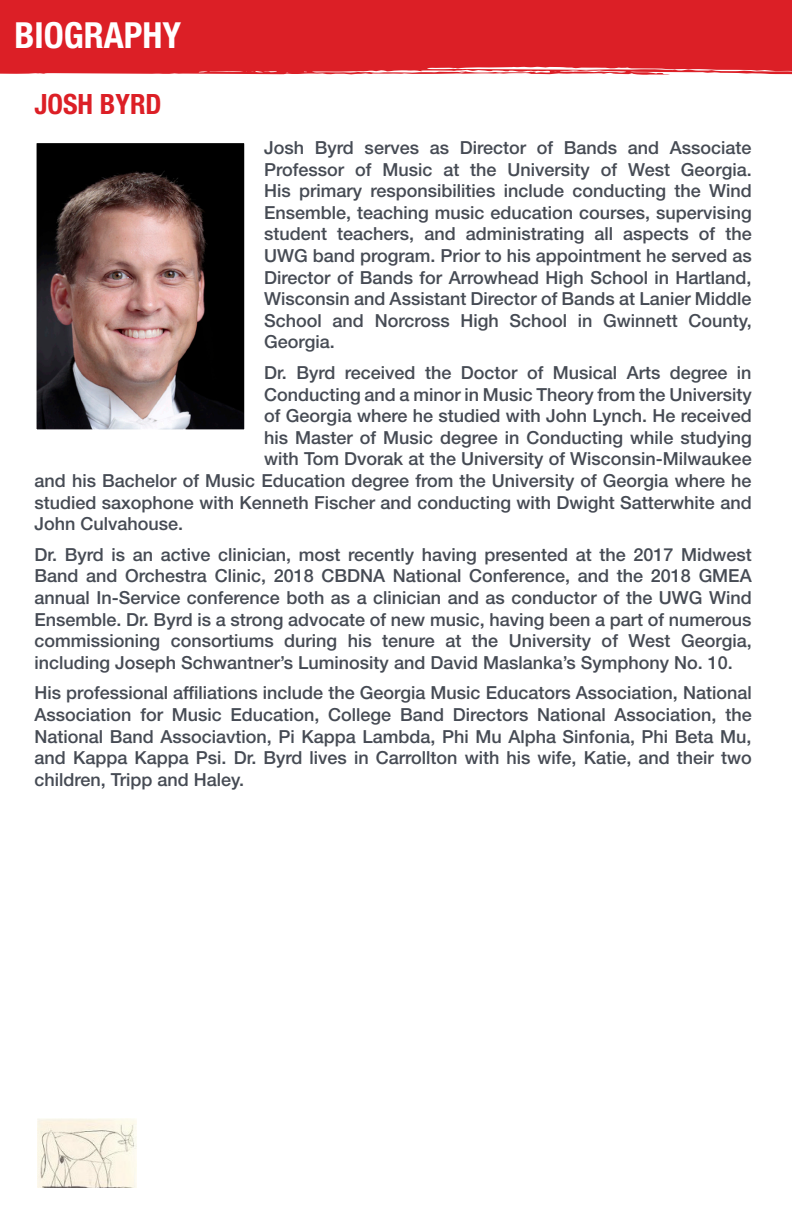
<style>
.page{position:relative;width:792px;height:1224px;background:#fff}
.page>*{position:absolute;margin:0;border:0;box-sizing:border-box;transform-origin:0 0}
.t1{font:700 condensed 36px "Helvetica Neue LT Std";color:#fff}
.t2{font:700 condensed 28px "Helvetica Neue LT Std";color:#dc1f26}
.t3{font:500 18px/21.6px "Helvetica Neue LT Std";color:#464b54;text-align:justify}
</style>
<div class="page">
<svg style="left:0;top:62px;width:792px;height:13px;background:#e24c51"></svg>
<div style="left:0;top:0;width:792px;height:62px;background:#dc1f26"></div>
<img style="left:38px;top:144px;width:205px;height:284px">
<div style="left:35px;top:141px;width:211px;height:290px;border:2px solid #fff"></div>
<img style="left:37px;top:1119px;width:99px;height:69px">
<p class="t1" style="left:14px;top:14px;width:168px">BIOGRAPHY</p>
<p class="t2" style="left:35px;top:87px;width:129px">JOSH BYRD</p>
<p class="t3" style="left:264px;top:137px;width:489px">Josh Byrd serves as Director of Bands and Associate Professor of Music at the University of West Georgia.<br>His primary responsibilities include conducting the Wind Ensemble, teaching music education courses, supervising student teachers, and administrating all aspects of the UWG band program. Prior to his appointment he served as Director of Bands for Arrowhead High School in Hartland, Wisconsin and Assistant Director of Bands at Lanier Middle School and Norcross High School in Gwinnett County, Georgia.</p>
<p class="t3" style="left:264px;top:362px;width:489px">Dr. Byrd received the Doctor of Musical Arts degree in</p>
<p class="t3" style="left:264px;top:383px;width:489px">Conducting and a minor in Music Theory from the University</p>
<p class="t3" style="left:264px;top:405px;width:489px">of Georgia where he studied with John Lynch. He received</p>
<p class="t3" style="left:264px;top:426px;width:489px">his Master of Music degree in Conducting while studying</p>
<p class="t3" style="left:264px;top:448px;width:489px">with Tom Dvorak at the University of Wisconsin-Milwaukee</p>
<p class="t3" style="left:35px;top:470px;width:719px">and his Bachelor of Music Education degree from the University of Georgia where he</p>
<p class="t3" style="left:35px;top:491px;width:719px">studied saxophone with Kenneth Fischer and conducting with Dwight Satterwhite and</p>
<p class="t3" style="left:35px;top:513px;width:150px">John Culvahouse.</p>
<p class="t3" style="left:35px;top:543px;width:719px">Dr. Byrd is an active clinician, most recently having presented at the 2017 Midwest Band and Orchestra Clinic, 2018 CBDNA National Conference, and the 2018 GMEA annual In-Service conference both as a clinician and as conductor of the UWG Wind Ensemble. Dr. Byrd is a strong advocate of new music, having been a part of numerous commissioning consortiums during his tenure at the University of West Georgia, including Joseph Schwantner’s Luminosity and David Maslanka’s Symphony No. 10.</p>
<p class="t3" style="left:35px;top:682px;width:719px">His professional affiliations include the Georgia Music Educators Association, National Association for Music Education, College Band Directors National Association, the National Band Associavtion, Pi Kappa Lambda, Phi Mu Alpha Sinfonia, Phi Beta Mu, and Kappa Kappa Psi. Dr. Byrd lives in Carrollton with his wife, Katie, and their two children, Tripp and Haley.</p>
</div>
